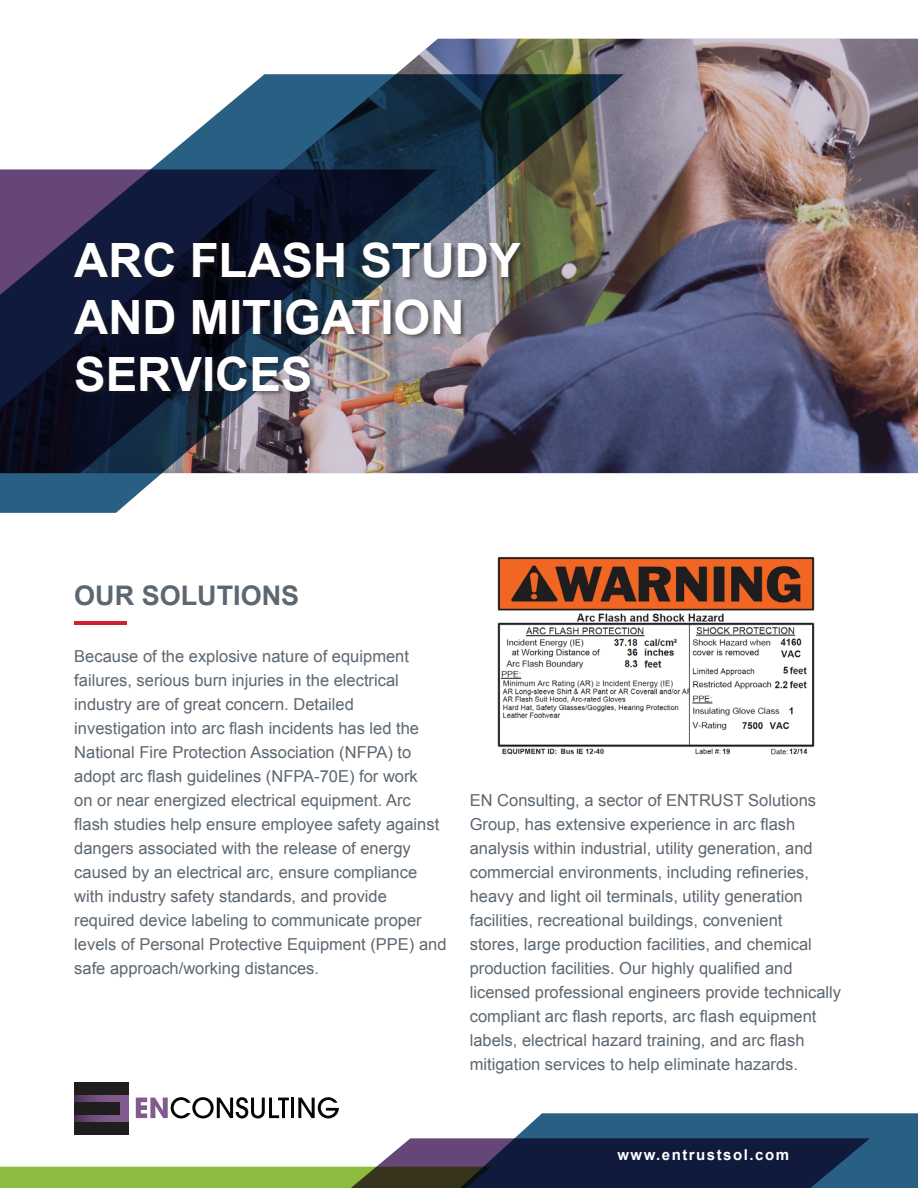
<style>
.page{position:relative;width:918px;height:1188px;background:#fff}
.page>*{position:absolute;margin:0;border:0;box-sizing:border-box;transform-origin:0 0}
.t1{font:700 47.25px/56.7px "Arial";color:#fff}
.t2{font:700 27px "Arial";color:#5c6771}
.t3{font:16.5px/24px "Arial";color:#5c6771}
.t4{font:700 15px "Arial";letter-spacing:.1em;color:#fff}
</style>
<div class="page">
<img style="left:396px;top:39px;width:522px;height:434px">
<svg style="left:0;top:74px;width:624px;height:439px"></svg>
<div style="left:74px;top:242px;width:453px;height:155px;background:#231f20;opacity:.5"></div>
<hr style="left:74px;top:622px;width:53px;height:3px;background:#d0202f">
<img style="left:497px;top:556px;width:318px;height:199px">
<div style="left:74px;top:1082px;width:55px;height:53px;background:linear-gradient(to right,#573a64,#8c6497)"></div>
<svg style="left:0;top:1097px;width:918px;height:91px"></svg>
<div style="left:74px;top:1082px;width:55px;height:13px;background:#201d1e"></div>
<div style="left:74px;top:1102px;width:46px;height:12px;background:#201d1e"></div>
<div style="left:74px;top:1122px;width:55px;height:13px;background:#201d1e"></div>
<h1 class="t1" style="left:74px;top:234px;width:448px">ARC FLASH STUDY<br>AND MITIGATION<br>SERVICES</h1>
<h2 class="t2" style="left:74px;top:578px;width:227px">OUR SOLUTIONS</h2>
<p class="t3" style="left:74px;top:644px;width:374px">Because of the explosive nature of equipment failures, serious burn injuries in the electrical industry are of great concern. Detailed investigation into arc flash incidents has led the National Fire Protection Association (NFPA) to adopt arc flash guidelines (NFPA-70E) for work<br>on or near energized electrical equipment. Arc flash studies help ensure employee safety against dangers associated with the release of energy caused by an electrical arc, ensure compliance with industry safety standards, and provide required device labeling to communicate proper levels of Personal Protective Equipment (PPE) and safe approach/working distances.</p>
<p class="t3" style="left:470px;top:788px;width:373px">EN Consulting, a sector of ENTRUST Solutions Group, has extensive experience in arc flash analysis within industrial, utility generation, and commercial environments, including refineries, heavy and light oil terminals, utility generation facilities, recreational buildings, convenient<br>stores, large production facilities, and chemical production facilities. Our highly qualified and licensed professional engineers provide technically compliant arc flash reports, arc flash equipment labels, electrical hazard training, and arc flash mitigation services to help eliminate hazards.</p>
<p class="t4" style="left:617px;top:1145px;width:173px">www.entrustsol.com</p>
</div>
